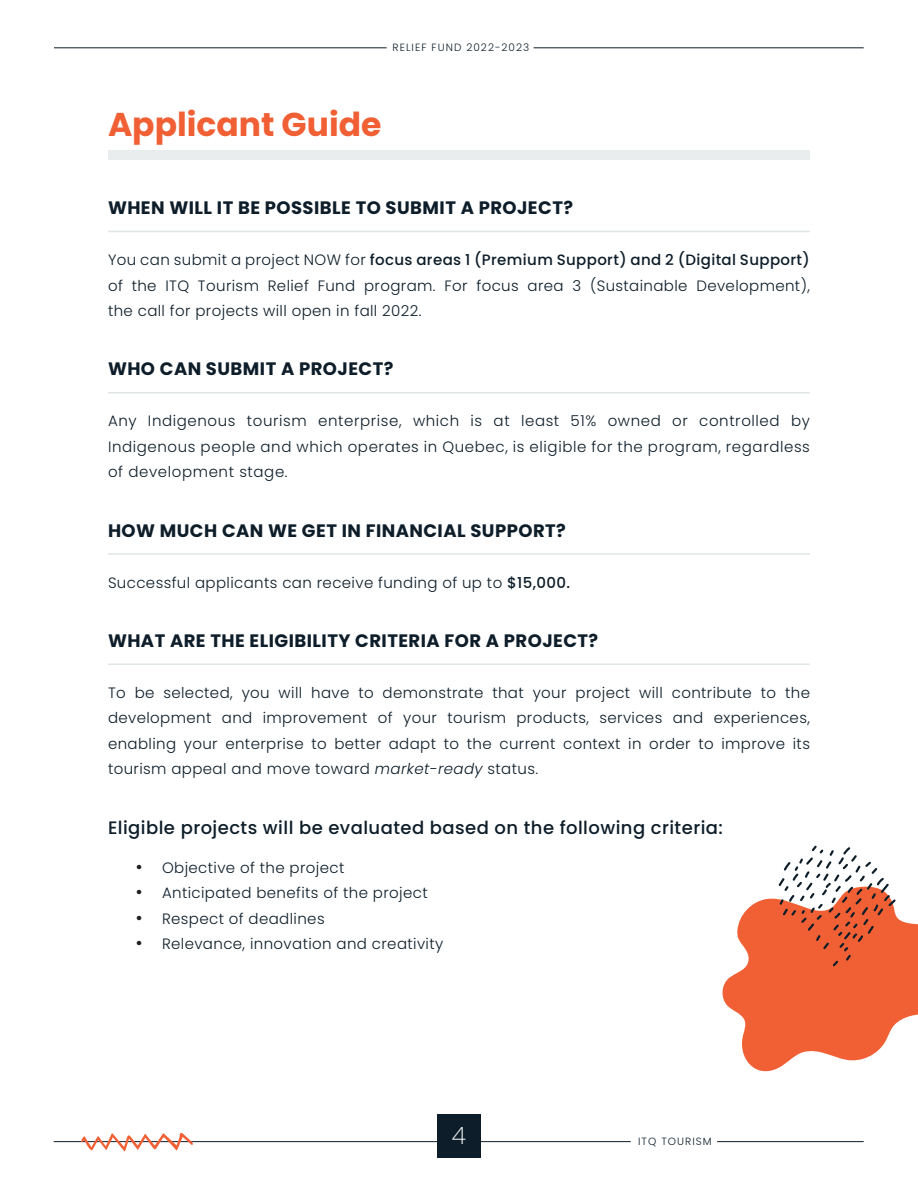
<style>
.page{position:relative;width:918px;height:1188px;background:#fff}
.page>*{position:absolute;margin:0;border:0;box-sizing:border-box;transform-origin:0 0}
.t1{font:700 33px "Poppins";color:#f16034}
.t2{font:200 24px "Poppins";color:#fff}
.t3{font:700 18px "Poppins";letter-spacing:.025em;color:#0d1d29}
.t4{font:500 18px "Poppins";letter-spacing:.025em;color:#0d1d29}
.t5{font:300 15px/25.5px "Poppins";letter-spacing:.025em;color:#0d1d29;text-align:justify}
.t6{font:300 10.5px "Poppins";letter-spacing:.1em;color:#0d1d29}
.s1{font-weight:500}
.s2{font-style:italic}
.s3{font-weight:400;font-size:18px;color:#231f20}
</style>
<div class="page">
<hr style="left:54px;top:1141px;width:577px;height:1px;background:#0d1d29">
<hr style="left:534px;top:48px;width:330px;height:1px;background:#0d1d29">
<hr style="left:54px;top:48px;width:333px;height:1px;background:#0d1d29">
<hr style="left:717px;top:1141px;width:147px;height:1px;background:#0d1d29">
<div style="left:437px;top:1115px;width:44px;height:43px;background:#0d1d29"></div>
<svg style="left:81px;top:1133px;width:112px;height:18px"></svg>
<div style="left:108px;top:151px;width:702px;height:9px;background:#e9eded"></div>
<hr style="left:108px;top:231px;width:702px;height:1px;background:#e0e6e6">
<hr style="left:108px;top:392px;width:702px;height:1px;background:#e0e6e6">
<hr style="left:108px;top:553px;width:702px;height:2px;background:#e0e6e6">
<hr style="left:108px;top:663px;width:702px;height:2px;background:#e0e6e6">
<svg style="left:722px;top:846px;width:196px;height:226px"></svg>
<p class="t6" style="left:393px;top:41px;width:138px">RELIEF FUND 2022-2023</p>
<p class="t1" style="left:108px;top:105px;width:275px">Applicant Guide</p>
<p class="t3" style="left:108px;top:197px;width:467px">WHEN WILL IT BE POSSIBLE TO SUBMIT A PROJECT?</p>
<p class="t5" style="left:108px;top:247px;width:704px">You can submit a project NOW for <span class="s1">focus areas 1 (Premium Support) and 2 (Digital Support) </span>of the ITQ Tourism Relief Fund program. For focus area 3 (Sustainable Development), the call for projects will open in fall 2022.</p>
<p class="t3" style="left:108px;top:359px;width:287px">WHO CAN SUBMIT A PROJECT?</p>
<p class="t5" style="left:108px;top:409px;width:703px">Any Indigenous tourism enterprise, which is at least 51% owned or controlled by Indigenous people and which operates in Quebec, is eligible for the program, regardless of development stage.</p>
<p class="t3" style="left:108px;top:520px;width:459px">HOW MUCH CAN WE GET IN FINANCIAL SUPPORT?</p>
<p class="t5" style="left:108px;top:570px;width:464px">Successful applicants can receive funding of up to <span class="s1">$15,000.</span></p>
<p class="t3" style="left:108px;top:630px;width:492px">WHAT ARE THE ELIGIBILITY CRITERIA FOR A PROJECT?</p>
<p class="t5" style="left:108px;top:680px;width:704px">To be selected, you will have to demonstrate that your project will contribute to the development and improvement of your tourism products, services and experiences, enabling your enterprise to better adapt to the current context in order to improve its tourism appeal and move toward <span class="s2">market-ready</span> status.</p>
<p class="t4" style="left:108px;top:817px;width:616px">Eligible projects will be evaluated based on the following criteria:</p>
<p class="t5" style="left:135px;top:855px;width:211px"><span class="s3">•</span> Objective of the project</p>
<p class="t5" style="left:135px;top:880px;width:294px"><span class="s3">•</span> Anticipated benefits of the project</p>
<p class="t5" style="left:135px;top:906px;width:191px"><span class="s3">•</span> Respect of deadlines</p>
<p class="t5" style="left:135px;top:931px;width:310px"><span class="s3">•</span> Relevance, innovation and creativity</p>
<h2 class="t2" style="left:452px;top:1122px;width:16px">4</h2>
<p class="t6" style="left:638px;top:1135px;width:75px">ITQ TOURISM</p>
</div>
